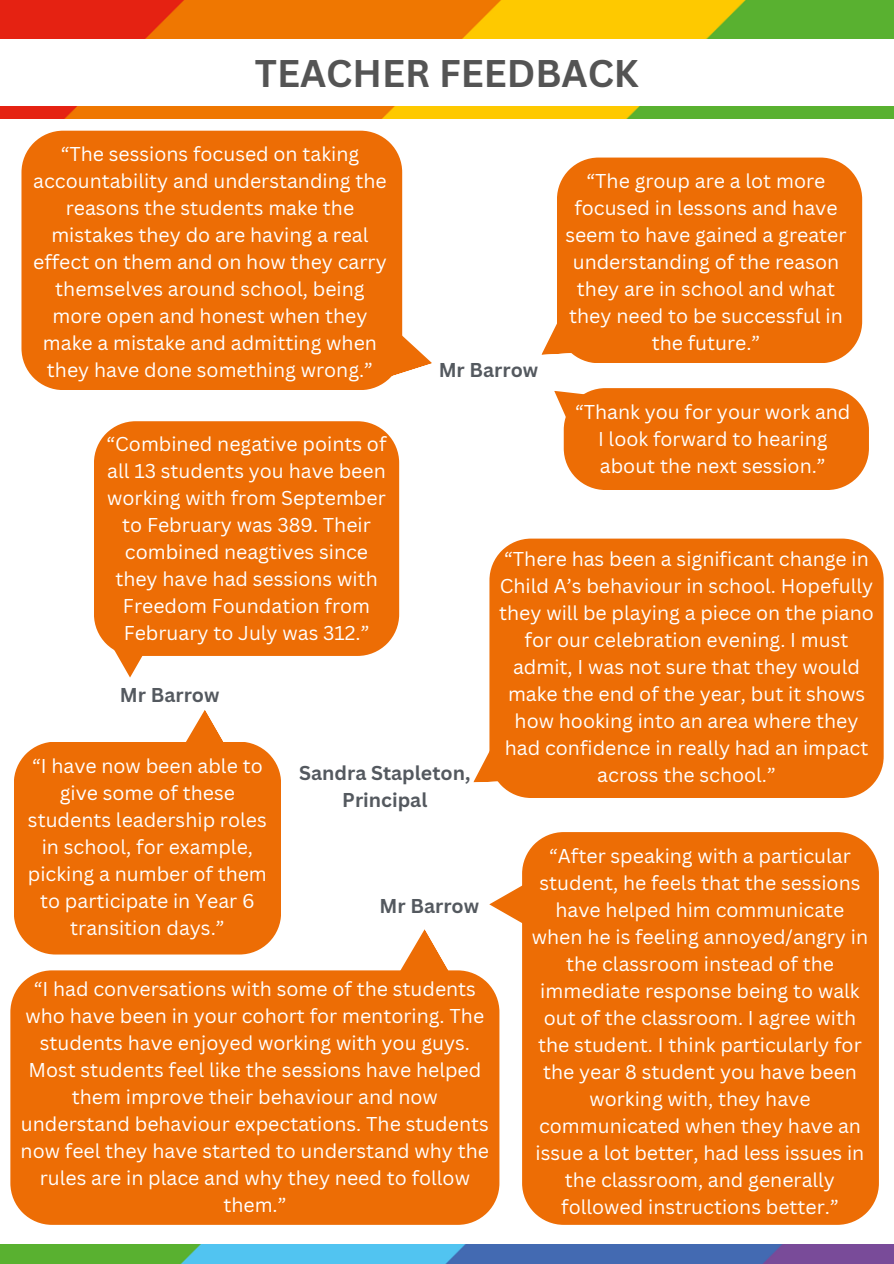
<style>
.page{position:relative;width:894px;height:1264px;background:#fff}
.page>*{position:absolute;margin:0;border:0;box-sizing:border-box;transform-origin:0 0}
.t1{font:700 37.5px "Canva Sans";color:#545454}
.t2{font:19.5px/27px "Canva Sans";color:#fff;text-align:center}
.t3{font:700 19.5px "Canva Sans";color:#54595f}
</style>
<div class="page">
<img style="left:0;top:0;width:893px;height:38px">
<img style="left:0;top:1244px;width:247px;height:19px">
<img style="left:247px;top:1244px;width:646px;height:19px">
<img style="left:0;top:106px;width:893px;height:13px">
<div style="left:21px;top:131px;width:381px;height:259px;background:#ed6d05"></div>
<svg style="left:385px;top:329px;width:47px;height:49px"></svg>
<div style="left:557px;top:157px;width:304px;height:206px;background:#ed6d05"></div>
<svg style="left:541px;top:310px;width:49px;height:45px"></svg>
<svg style="left:554px;top:388px;width:314px;height:102px;background:#ee7615"></svg>
<div style="left:10px;top:970px;width:489px;height:254px;background:#ed6d05"></div>
<div style="left:522px;top:832px;width:356px;height:392px;background:#ed6d05"></div>
<svg style="left:399px;top:929px;width:50px;height:42px"></svg>
<svg style="left:489px;top:879px;width:43px;height:50px"></svg>
<svg style="left:473px;top:752px;width:16px;height:30px"></svg>
<div style="left:489px;top:538px;width:394px;height:260px;background:#ed6d05"></div>
<svg style="left:117px;top:656px;width:26px;height:21px"></svg>
<div style="left:94px;top:421px;width:305px;height:235px;background:#ed6d05"></div>
<div style="left:14px;top:742px;width:267px;height:212px;background:#ed6d05"></div>
<svg style="left:180px;top:710px;width:49px;height:42px"></svg>
<p class="t1" style="left:255px;top:46px;width:385px">TEACHER FEEDBACK</p>
<h1 class="t2" style="left:33px;top:140px;width:355px">“The sessions focused on taking accountability and understanding the reasons the students make the mistakes they do are having a real effect on them and on how they carry themselves around school, being more open and honest when they make a mistake and admitting when they have done something wrong.”</h1>
<p class="t3" style="left:438px;top:356px;width:101px">Mr Barrow</p>
<p class="t2" style="left:565px;top:167px;width:282px">“The group are a lot more focused in lessons and have seem to have gained a greater understanding of the reason they are in school and what they need to be successful in the future.”</p>
<p class="t2" style="left:575px;top:397px;width:277px">“Thank you for your work and<br>I look forward to hearing about the next session.”</p>
<h2 class="t2" style="left:107px;top:430px;width:281px">“Combined negative points of all 13 students you have been working with from September to February was 389. Their combined neagtives since they have had sessions with<br>Freedom Foundation from<br>February to July was 312.”</h2>
<p class="t2" style="left:499px;top:545px;width:376px">“There has been a significant change in Child A’s behaviour in school. Hopefully they will be playing a piece on the piano for our celebration evening. I must admit, I was not sure that they would make the end of the year, but it shows how hooking into an area where they had confidence in really had an impact</p>
<p class="t3" style="left:120px;top:681px;width:101px">Mr Barrow</p>
<h2 class="t2" style="left:28px;top:752px;width:240px">“I have now been able to give some of these students leadership roles in school, for example, picking a number of them to participate in Year 6 transition days.”</h2>
<p class="t3" style="left:299px;top:759px;width:173px">Sandra Stapleton,</p>
<p class="t2" style="left:597px;top:761px;width:180px">across the school.”</p>
<p class="t3" style="left:342px;top:786px;width:87px">Principal</p>
<h2 class="t2" style="left:531px;top:841px;width:337px">“After speaking with a particular student, he feels that the sessions have helped him communicate when he is feeling annoyed/angry in the classroom instead of the immediate response being to walk out of the classroom. I agree with the student. I think particularly for the year 8 student you have been working with, they have communicated when they have an issue a lot better, had less issues in the classroom, and generally followed instructions better.”</h2>
<p class="t3" style="left:379px;top:892px;width:101px">Mr Barrow</p>
<p class="t2" style="left:21px;top:975px;width:470px">“I had conversations with some of the students who have been in your cohort for mentoring. The students have enjoyed working with you guys.<br>Most students feel like the sessions have helped them improve their behaviour and now understand behaviour expectations. The students now feel they have started to understand why the rules are in place and why they need to follow them.”</p>
</div>
